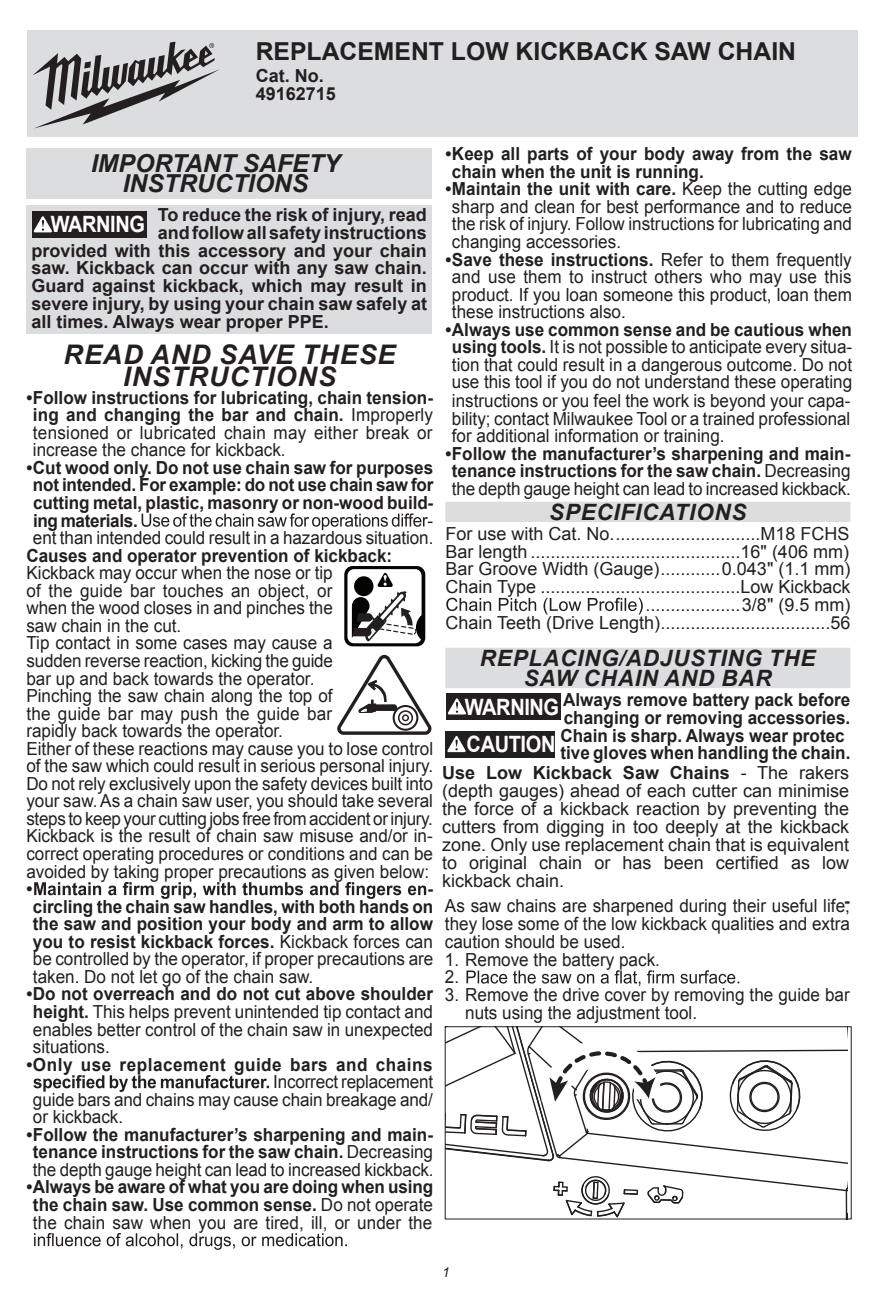
<style>
.page{position:relative;width:891px;height:1296px;background:#fff}
.page>*{position:absolute;margin:0;border:0;box-sizing:border-box;transform-origin:0 0}
.t1{font:italic 700 27px/22.5px "Arial";letter-spacing:.035em;color:#231f20;text-align:center}
.t2{font:700 24.75px "Arial";color:#231f20}
.t3{font:italic 700 24.75px/20.2px "Arial";color:#231f20;text-align:center}
.t4{font:italic 700 22.5px/20.2px "Arial";letter-spacing:.035em;color:#231f20;text-align:center}
.t5{font:700 22.5px "Arial";letter-spacing:-.02em;color:#fff;scale:.89 1}
.t6{font:18px/17.6px "Arial";color:#231f20;text-align:justify;scale:.95 1}
.t7{font:700 18px/17.6px "Arial";color:#231f20;text-align:center;scale:.95 1}
.t8{font:18px/18px "Arial";color:#231f20;text-align:right}
.t9{font:700 18px/18px "Arial";color:#231f20}
.t10{font:700 18px "Arial";letter-spacing:.03em;color:#231f20;scale:.95 1}
.t11{font:italic 13.5px "Arial";color:#231f20}
.s1{font-weight:700}
.s2{font-weight:400}
.s3{font-size:22.5px;color:#fff}
</style>
<div class="page">
<div style="left:27px;top:30px;width:831px;height:106px;background:#dcdddf"></div>
<div style="left:26px;top:206px;width:406px;height:128px;background:#dcdddf"></div>
<div style="left:32px;top:211px;width:114px;height:27px;background:#231f20"></div>
<svg style="left:34px;top:216px;width:18px;height:16px"></svg>
<svg style="left:33px;top:42px;width:187px;height:86px"></svg>
<div style="left:26px;top:148px;width:406px;height:51px;background:#dcdddf"></div>
<svg style="left:142px;top:513px;width:286px;height:17px"></svg>
<svg style="left:337px;top:654px;width:95px;height:81px"></svg>
<div style="left:344px;top:566px;width:81px;height:80px;background:#040503;border-radius:8px"></div>
<svg style="left:347px;top:569px;width:75px;height:74px;background:#b3b3b2"></svg>
<svg style="left:34px;top:882px;width:392px;height:17px"></svg>
<svg style="left:33px;top:1075px;width:236px;height:17px"></svg>
<svg style="left:34px;top:1233px;width:313px;height:17px"></svg>
<div style="left:445px;top:502px;width:405px;height:20px;background:#dcdddf"></div>
<div style="left:445px;top:648px;width:405px;height:20px;background:#dcdddf"></div>
<div style="left:445px;top:668px;width:405px;height:20px;background:#dcdddf"></div>
<svg style="left:446px;top:598px;width:197px;height:17px"></svg>
<div style="left:446px;top:693px;width:114px;height:27px;background:#231f20"></div>
<svg style="left:448px;top:698px;width:18px;height:17px"></svg>
<div style="left:445px;top:731px;width:110px;height:27px;background:#231f20"></div>
<svg style="left:447px;top:736px;width:19px;height:16px"></svg>
<svg style="left:466px;top:970px;width:273px;height:16px"></svg>
<svg style="left:447px;top:1028px;width:400px;height:189px"></svg>
<div style="left:445px;top:1026px;width:407px;height:193px;border:1px solid #231f20"></div>
<h2 class="t2" style="left:256px;top:35px;width:542px">REPLACEMENT LOW KICKBACK SAW CHAIN</h2>
<p class="t9" style="left:256px;top:67px;width:82px">Cat. No.<br>49162715</p>
<h2 class="t3" style="left:91px;top:154px;width:251px">IMPORTANT SAFETY<br>INSTRUCTIONS</h2>
<p class="t5" style="left:51px;top:210px;width:108px">WARNING</p>
<p class="t9" style="left:158px;top:206px;width:271px">To reduce the risk of injury, read</p>
<p class="t9" style="left:158px;top:224px;width:271px">andfollowall safety instructions</p>
<p class="t9" style="left:31px;top:242px;width:397px">provided with this accessory and your chain</p>
<p class="t9" style="left:31px;top:260px;width:397px">saw. Kickback can occur with any saw chain.</p>
<p class="t9" style="left:31px;top:277px;width:397px">Guard against kickback, which may result in</p>
<p class="t9" style="left:31px;top:295px;width:397px">severe injury, by using your chain saw safely at</p>
<p class="t9" style="left:31px;top:313px;width:299px">all times. Always wear proper PPE.</p>
<h1 class="t1" style="left:64px;top:344px;width:334px">READ AND SAVE THESE<br>INSTRUCTIONS</h1>
<p class="t6" style="left:33px;top:389px;width:423px;text-indent:-6px"><span class="s1">•Follow instructions for lubricating, chain tension&shy;ing and changing the bar and chain.</span> Improperly tensioned or lubricated chain may either break or increase the chance for kickback.</p>
<p class="t7" style="left:33px;top:459px;width:423px;text-align:justify;text-indent:-7px">•Cut wood only. Do not use chain saw for purposes not intended. For example: do not use chain saw for cutting metal, plastic, masonry or non-wood build&shy;ing materials.</p>
<p class="t6" style="left:33px;top:512px;width:423px;text-align:right">-<br>ent than intended could result in a hazardous situation.</p>
<p class="t7" style="left:26px;top:547px;width:387px">Causes and operator prevention of kickback:</p>
<p class="t6" style="left:26px;top:564px;width:430px;text-align:left">Kickback may occur when the nose or tip<br>of the guide bar touches an object, or<br>when the wood closes in and pinches the<br>saw chain in the cut.<br>Tip contact in some cases may cause a<br>sudden reverse reaction, kicking the guide<br>bar up and back towards the operator.<br>Pinching the saw chain along the top of<br>the guide bar may push the guide bar<br>rapidly back towards the operator.<br>Either of these reactions may cause you to lose control of the saw which could result in serious personal injury.<br>Do not rely exclusively upon the safety devices built into your saw. As a chain saw user, you should take several steps to keep your cutting jobs free from accident or injury.<br>Kickback is the result of chain saw misuse and/or in&shy;correct operating procedures or conditions and can be avoided by taking proper precautions as given below:</p>
<p class="t7" style="left:26px;top:881px;width:8px">•</p>
<p class="t7" style="left:33px;top:881px;width:423px;text-align:justify;text-indent:394px">- circling the chain saw handles, with both hands on the saw and position your body and arm to allow you to resist kickback forces. <span class="s2">Kickback forces can be controlled by the operator, if proper precautions are taken. Do not let go of the chain saw.</span></p>
<p class="t6" style="left:33px;top:986px;width:423px;text-indent:-6px"><span class="s1">•Do not overreach and do not cut above shoulder height.</span> This helps prevent unintended tip contact and enables better control of the chain saw in unexpected situations.</p>
<p class="t10" style="left:26px;top:1052px;width:429px">•Only use replacement guide bars and chains</p>
<p class="t6" style="left:33px;top:1073px;width:423px;text-indent:240px">Incorrect replacement guide bars and chains may cause chain breakage and/ or kickback.</p>
<p class="t7" style="left:26px;top:1126px;width:430px">•Follow the manufacturer’s sharpening and main&shy;tenance instructions for the saw chain. <span class="s2">Decreasing the depth gauge height can lead to increased kickback.</span></p>
<p class="t7" style="left:26px;top:1179px;width:430px">•Always be aware of what you are doing when using the chain saw. Use common sense. <span class="s2">Do not operate the chain saw when you are tired, ill, or under the</span></p>
<p class="t7" style="left:452px;top:146px;width:422px;text-align:left;text-indent:-6px">•Keep all parts of your body away from the saw chain when the unit is running.</p>
<p class="t6" style="left:452px;top:180px;width:423px;text-indent:-6px"><span class="s1">•Maintain the unit with care.</span> Keep the cutting edge sharp and clean for best performance and to reduce the risk of injury. Follow instructions for lubricating and changing accessories.</p>
<p class="t6" style="left:452px;top:251px;width:423px;text-indent:-6px"><span class="s1">•Save these instructions.</span> Refer to them frequently and use them to instruct others who may use this product. If you loan someone this product, loan them these instructions also.</p>
<p class="t6" style="left:445px;top:321px;width:430px;text-align:center"><span class="s1">•Always use common sense and be cautious when using tools.</span> It is not possible to anticipate every situa&shy;tion that could result in a dangerous outcome. Do not use this tool if you do not understand these operating</p>
<p class="t6" style="left:452px;top:392px;width:421px">instructions or you feel the work is beyond your capa&shy;bility; contact Milwaukee Tool or a trained professional for additional information or training.</p>
<p class="t7" style="left:445px;top:445px;width:428px">•Follow the manufacturer’s sharpening and main&shy;tenance instructions for the saw chain. <span class="s2">Decreasing the depth gauge height can lead to increased kickback.</span></p>
<p class="t4" style="left:549px;top:502px;width:199px">SPECIFICATIONS</p>
<p class="t8" style="left:445px;top:525px;width:407px">For use with Cat. No..............................M18 FCHS Bar length ..........................................16" (406 mm)<br>Bar Groove Width (Gauge)............0.043" (1.1 mm)<br>Chain Type ........................................Low Kickback ...................3/8" (9.5 mm)<br>Chain Teeth (Drive Length)..................................56</p>
<p class="t4" style="left:480px;top:648px;width:337px">REPLACING/ADJUSTING THE<br>SAW CHAIN AND BAR</p>
<p class="t7" style="left:465px;top:691px;width:407px;text-align:right"><span class="s3">WARNING</span> Always remove battery pack before changing or removing accessories.</p>
<p class="t5" style="left:467px;top:729px;width:101px">CAUTION</p>
<p class="t7" style="left:560px;top:727px;width:301px">Chain is sharp. Always wear protec</p>
<p class="t7" style="left:560px;top:745px;width:307px">tive gloves when handling the chain.</p>
<p class="t8" style="left:442px;top:764px;width:409px;text-align:justify"><span class="s1">Use Low Kickback Saw Chains</span> - The rakers (depth gauges) ahead of each cutter can minimise the force of a kickback reaction by preventing the cutters from digging in too deeply at the kickback zone. Only use replacement chain that is equivalent to original chain or has been certified as low kickback chain.</p>
<p class="t6" style="left:445px;top:897px;width:428px">As saw chains are sharpened during their useful life, they lose some of the low kickback qualities and extra caution should be used.</p>
<p class="t6" style="left:445px;top:951px;width:228px">1. Remove the battery pack.<br>2.</p>
<p class="t6" style="left:465px;top:986px;width:406px;text-indent:-20px">3. Remove the drive cover by removing the guide bar nuts using the adjustment tool.</p>
<p class="t7" style="left:844px;top:892px;width:7px">-</p>
<p class="t11" style="left:442px;top:1263px;width:9px">1</p>
</div>
